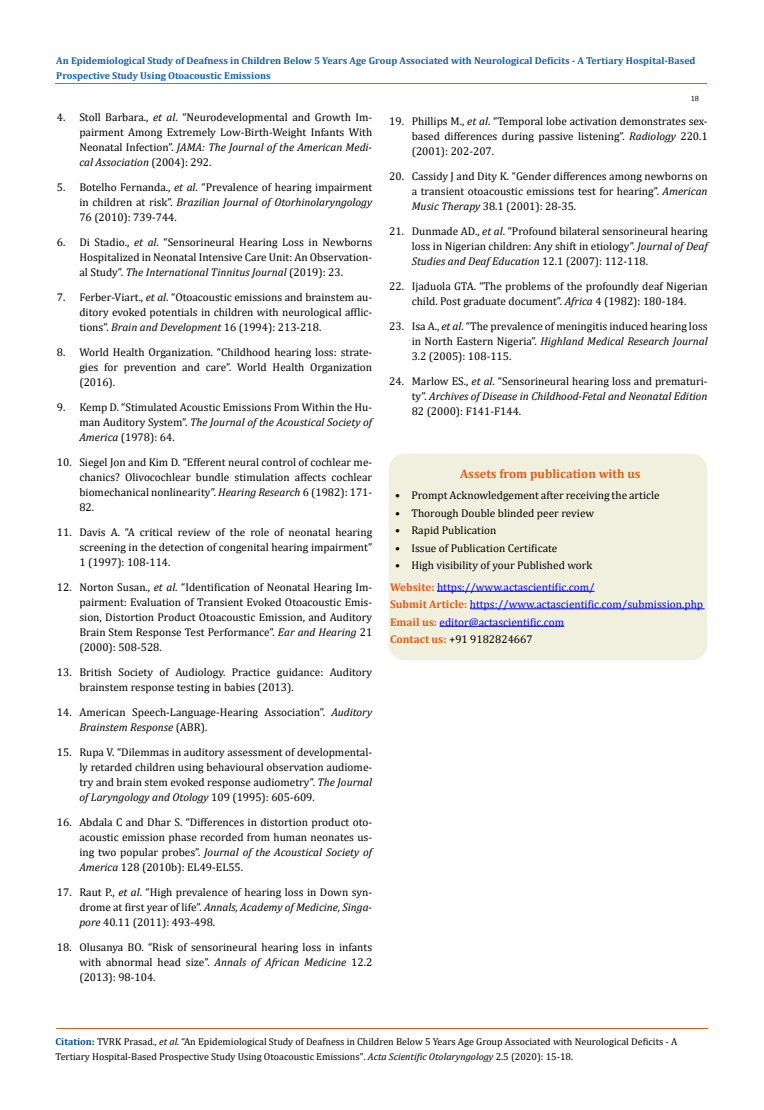
<style>
.page{position:relative;width:764px;height:1110px;background:#fff}
.page>*{position:absolute;margin:0;border:0;box-sizing:border-box;transform-origin:0 0}
.t1{font:700 12.5px "Cambria";color:#e05d1a}
.t2{font:11.25px/15px "Cambria";color:#000;text-align:justify}
.t3{font:11.25px/17.5px "Cambria";color:#00f}
.t4{font:10px/15px "Cambria";color:#000}
.t5{font:700 10px/15px "Cambria";color:#1560a6}
.t6{font:7.5px "Cambria";color:#000}
.s1{font-style:italic}
.s2{font-weight:700;color:#e05d1a}
.s3{color:#000}
.s4{font-weight:700;color:#035089}
</style>
<div class="page">
<hr style="left:55px;top:84px;width:651px;height:1px;background:#e05d1a">
<div style="left:389px;top:454px;width:317px;height:205px;background:#f1f0de;border-radius:15px"></div>
<div style="left:389px;top:454px;width:318px;height:206px;border:1px solid #f1f0de;border-radius:15px"></div>
<hr style="left:437px;top:591px;width:157px;height:1px;background:#00f">
<hr style="left:470px;top:608px;width:234px;height:1px;background:#00f">
<hr style="left:439px;top:626px;width:125px;height:1px;background:#00f">
<hr style="left:56px;top:1029px;width:651px;height:1px;background:#e05d1a">
<p class="t5" style="left:56px;top:53px;width:641px">An Epidemiological Study of Deafness in Children Below 5 Years Age Group Associated with Neurological Deficits - A Tertiary Hospital-Based<br>Prospective Study Using Otoacoustic Emissions</p>
<p class="t2" style="left:79px;top:110px;width:294px;text-indent:-22px">4. Stoll Barbara., <span class="s1">et al</span>. “Neurodevelopmental and Growth Im&shy;pairment Among Extremely Low-Birth-Weight Infants With Neonatal Infection”. <span class="s1">JAMA: The Journal of the American Medi&shy;cal Association</span> (2004): 292.</p>
<p class="t2" style="left:79px;top:179px;width:294px;text-indent:-23px">5. Botelho Fernanda., <span class="s1">et al</span>. “Prevalence of hearing impairment in children at risk”. <span class="s1">Brazilian Journal of Otorhinolaryngology </span>76 (2010): 739-744.</p>
<p class="t2" style="left:79px;top:234px;width:294px;text-indent:-22px">6. Di Stadio., <span class="s1">et al</span>. “Sensorineural Hearing Loss in Newborns Hospitalized in Neonatal Intensive Care Unit: An Observation&shy;al Study”. <span class="s1">The International Tinnitus Journal</span> (2019): 23.</p>
<p class="t2" style="left:79px;top:289px;width:294px;text-indent:-22px">7. Ferber-Viart., <span class="s1">et al</span>. “Otoacoustic emissions and brainstem au&shy;ditory evoked potentials in children with neurological afflic&shy;tions”. <span class="s1">Brain and Development</span> 16 (1994): 213-218.</p>
<p class="t2" style="left:79px;top:344px;width:294px;text-indent:-22px">8. World Health Organization. “Childhood hearing loss: strate&shy;gies for prevention and care”. World Health Organization (2016).</p>
<p class="t2" style="left:79px;top:399px;width:294px;text-indent:-22px">9. Kemp D. “Stimulated Acoustic Emissions From Within the Hu&shy;man Auditory System”. <span class="s1">The Journal of the Acoustical Society of America</span> (1978): 64.</p>
<p class="t2" style="left:79px;top:454px;width:294px;text-indent:-22px">10. Siegel Jon and Kim D. “Efferent neural control of cochlear me&shy;chanics? Olivocochlear bundle stimulation affects cochlear biomechanical nonlinearity”. <span class="s1">Hearing Research</span> 6 (1982): 171- 82.</p>
<p class="t2" style="left:79px;top:524px;width:294px;text-indent:-22px">11. Davis A. “A critical review of the role of neonatal hearing screening in the detection of congenital hearing impairment” 1 (1997): 108-114.</p>
<p class="t2" style="left:79px;top:579px;width:294px;text-indent:-22px">12. Norton Susan., <span class="s1">et al</span>. “Identification of Neonatal Hearing Im&shy;pairment: Evaluation of Transient Evoked Otoacoustic Emis&shy;sion, Distortion Product Otoacoustic Emission, and Auditory Brain Stem Response Test Performance”. <span class="s1">Ear and Hearing</span> 21 (2000): 508-528.</p>
<p class="t2" style="left:79px;top:664px;width:294px;text-indent:-22px">13. British Society of Audiology. Practice guidance: Auditory brainstem response testing in babies (2013).</p>
<p class="t2" style="left:79px;top:704px;width:294px;text-indent:-22px">14. American Speech-Language-Hearing Association”. <span class="s1">Auditory<br>Brainstem Response</span> (ABR).</p>
<p class="t2" style="left:79px;top:744px;width:294px;text-indent:-22px">15. Rupa V. “Dilemmas in auditory assessment of developmental&shy;ly retarded children using behavioural observation audiome&shy;try and brain stem evoked response audiometry”. <span class="s1">The Journal of Laryngology and Otology</span> 109 (1995): 605-609.</p>
<p class="t2" style="left:79px;top:814px;width:294px;text-indent:-22px">16. Abdala C and Dhar S. “Differences in distortion product oto&shy;acoustic emission phase recorded from human neonates us&shy;ing two popular probes”. <span class="s1">Journal of the Acoustical Society of America</span> 128 (2010b): EL49-EL55.</p>
<p class="t2" style="left:79px;top:884px;width:294px;text-indent:-23px">17. Raut P., <span class="s1">et al</span>. “High prevalence of hearing loss in Down syn&shy;drome at first year of life”. <span class="s1">Annals, Academy of Medicine, Singa&shy;pore</span> 40.11 (2011): 493-498.</p>
<p class="t2" style="left:79px;top:939px;width:294px;text-indent:-22px">18. Olusanya BO. “Risk of sensorineural hearing loss in infants with abnormal head size”. <span class="s1">Annals of African Medicine</span> 12.2 (2013): 98-104.</p>
<p class="t6" style="left:690px;top:94px;width:10px">18</p>
<p class="t2" style="left:412px;top:114px;width:297px;text-indent:-22px">19. Phillips M., <span class="s1">et al</span>. “Temporal lobe activation demonstrates sex&shy;based differences during passive listening”. <span class="s1">Radiology</span> 220.1 (2001): 202-207.</p>
<p class="t2" style="left:412px;top:169px;width:297px;text-indent:-22px">20. Cassidy J and Dity K. “Gender differences among newborns on a transient otoacoustic emissions test for hearing”. <span class="s1">American Music Therapy</span> 38.1 (2001): 28-35.</p>
<p class="t2" style="left:412px;top:224px;width:297px;text-indent:-22px">21. Dunmade AD., <span class="s1">et al</span>. “Profound bilateral sensorineural hearing loss in Nigerian children: Any shift in etiology”. <span class="s1">Journal of Deaf Studies and Deaf Education</span> 12.1 (2007): 112-118.</p>
<p class="t2" style="left:389px;top:279px;width:320px;text-align:center">22. Ijaduola GTA. “The problems of the profoundly deaf Nigerian child. Post graduate document”. <span class="s1">Africa</span> 4 (1982): 180-184.</p>
<p class="t2" style="left:412px;top:319px;width:297px;text-indent:-22px">23. Isa A., <span class="s1">et al</span>. “The prevalence of meningitis induced hearing loss in North Eastern Nigeria”. <span class="s1">Highland Medical Research Journal </span>3.2 (2005): 108-115.</p>
<p class="t2" style="left:412px;top:374px;width:297px;text-indent:-22px">24. Marlow ES., <span class="s1">et al</span>. “Sensorineural hearing loss and prematuri&shy;ty”. <span class="s1">Archives of Disease in Childhood-Fetal and Neonatal Edition </span>82 (2000): F141-F144.</p>
<p class="t1" style="left:460px;top:465px;width:182px">Assets from publication with us</p>
<p class="t2" style="left:395px;top:488px;width:266px">• Prompt Acknowledgement after receiving the article</p>
<p class="t2" style="left:395px;top:505px;width:201px">• Thorough Double blinded peer review</p>
<p class="t2" style="left:395px;top:523px;width:103px">• Rapid Publication</p>
<p class="t2" style="left:395px;top:540px;width:164px">• Issue of Publication Certificate</p>
<p class="t2" style="left:395px;top:558px;width:199px">• High visibility of your Published work</p>
<p class="t3" style="left:390px;top:578px;width:315px"><span class="s2">Website:</span> https://www.actascientific.com/<br><span class="s2">Submit Article:</span> https://www.actascientific.com/submission.php <span class="s2">Email us:</span> editor@actascientific.com<br><span class="s2">Contact us:</span> <span class="s3">+91 9182824667</span></p>
<p class="t4" style="left:56px;top:1034px;width:623px"><span class="s4">Citation:</span> TVRK Prasad.<span class="s1">, et al.</span> “An Epidemiological Study of Deafness in Children Below 5 Years Age Group Associated with Neurological Deficits - A<br>Tertiary Hospital-Based Prospective Study Using Otoacoustic Emissions". <span class="s1">Acta Scientific Otolaryngology</span> 2.5 (2020): 15-18.</p>
</div>
